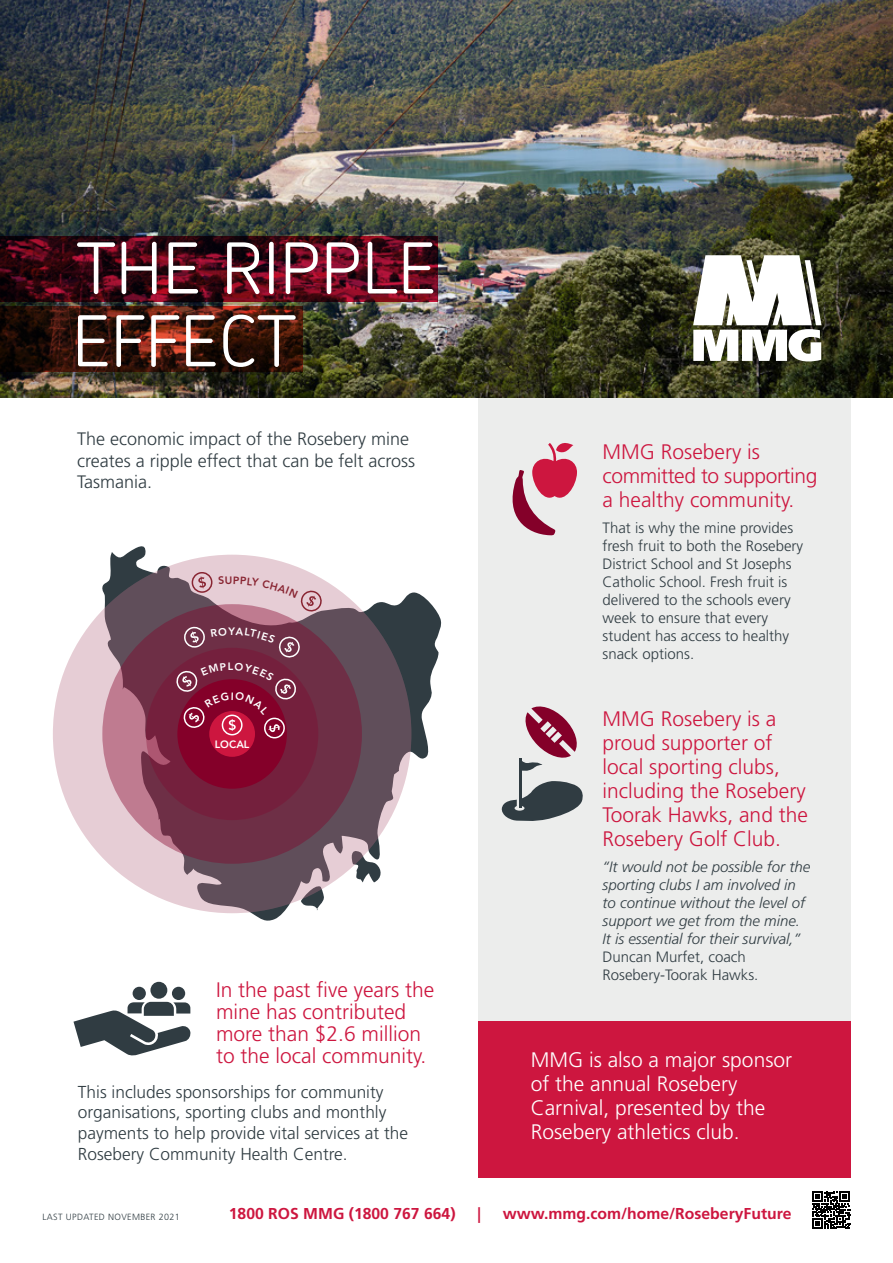
<style>
.page{position:relative;width:893px;height:1263px;background:#fff}
.page>*{position:absolute;margin:0;border:0;box-sizing:border-box;transform-origin:0 0}
.t1{font:300 70.05px/72.8px "Chevin Pro";color:#fff}
.t2{font:300 21px/24px "Frutiger LT Std";color:#cd163f}
.t3{font:300 21px/24px "Frutiger LT Std";color:#fff}
.t4{font:300 18px/21.6px "Frutiger LT Std";color:#303c42}
.t5{font:300 17.25px/20.7px "Frutiger LT Std";color:#303c42}
.t6{font:700 15.75px "Frutiger LT Std";color:#cd163f}
.t7{font:300 15px/18px "Frutiger LT Std";color:#303c42}
.t8{font:italic 300 15px/18px "Frutiger LT Std";color:#303c42}
.t9{font:800 10.5px "Avenir LT Std";color:#fff}
.t10{font:300 9px "Frutiger LT Std";letter-spacing:.04em;color:#303c42}
</style>
<div class="page">
<svg style="left:812px;top:1191px;width:38px;height:38px"></svg>
<div style="left:478px;top:398px;width:372px;height:780px;background:#ecedec"></div>
<div style="left:478px;top:1022px;width:372px;height:156px;background:#cd163f"></div>
<img style="left:0;top:0;width:893px;height:398px">
<svg style="left:0;top:236px;width:438px;height:66px;background:#4a0716"></svg>
<svg style="left:0;top:306px;width:303px;height:66px;background:#3a140a"></svg>
<svg style="left:693px;top:255px;width:128px;height:106px"></svg>
<svg style="left:102px;top:546px;width:340px;height:375px"></svg>
<svg style="left:301px;top:888px;width:23px;height:22px"></svg>
<svg style="left:350px;top:847px;width:32px;height:35px"></svg>
<svg style="left:53px;top:555px;width:358px;height:358px;background:#a08b95"></svg>
<svg style="left:102px;top:604px;width:260px;height:260px;background:#814157"></svg>
<div style="left:146px;top:648px;width:172px;height:172px;background:#74203d;border-radius:50%"></div>
<div style="left:177px;top:679px;width:110px;height:110px;background:#840029;border-radius:50%"></div>
<div style="left:209px;top:711px;width:46px;height:46px;background:#cd163f;border-radius:50%"></div>
<div style="left:150px;top:982px;width:17px;height:17px;background:#303c42;border-radius:50%"></div>
<div style="left:133px;top:987px;width:13px;height:13px;background:#303c42;border-radius:50%"></div>
<div style="left:172px;top:987px;width:13px;height:13px;background:#303c42;border-radius:50%"></div>
<svg style="left:73px;top:1002px;width:118px;height:54px"></svg>
<svg style="left:512px;top:443px;width:65px;height:92px"></svg>
<svg style="left:501px;top:781px;width:82px;height:40px"></svg>
<hr style="left:519px;top:758px;width:2px;height:49px;background:#303c42">
<svg style="left:521px;top:706px;width:56px;height:66px"></svg>
<svg style="left:175px;top:626px;width:127px;height:113px"></svg>
<svg style="left:192px;top:572px;width:132px;height:40px;background:#d5b5bf"></svg>
<h1 class="t1" style="left:72px;top:230px;width:366px">THE RIPPLE<br>EFFECT</h1>
<p class="t4" style="left:77px;top:428px;width:340px">The economic impact of the Rosebery mine creates a ripple effect that can be felt across<br>Tasmania.</p>
<p class="t2" style="left:603px;top:440px;width:216px">MMG Rosebery is committed to supporting a healthy community.</p>
<p class="t7" style="left:603px;top:519px;width:202px">That is why the mine provides fresh fruit to both the Rosebery<br>District School and St Josephs<br>Catholic School. Fresh fruit is delivered to the schools every week to ensure that every student has access to healthy snack options.</p>
<p class="t9" style="left:215px;top:738px;width:36px">LOCAL</p>
<p class="t2" style="left:216px;top:978px;width:220px;line-height:22.2px">In the past five years the mine has contributed more than $2.6 million to the local community.</p>
<p class="t5" style="left:78px;top:1081px;width:332px">This includes sponsorships for community organisations, sporting clubs and monthly payments to help provide vital services at the Rosebery Community Health Centre.</p>
<p class="t2" style="left:603px;top:707px;width:207px">MMG Rosebery is a proud supporter of local sporting clubs, including the Rosebery<br>Toorak Hawks, and the<br>Rosebery Golf Club.</p>
<p class="t8" style="left:603px;top:858px;width:209px">“It would not be possible for the sporting clubs I am involved in to continue without the level of support we get from the mine.<br>It is essential for their survival,”</p>
<p class="t7" style="left:603px;top:948px;width:157px">Duncan Murfet, coach<br>Rosebery-Toorak Hawks.</p>
<p class="t3" style="left:531px;top:1048px;width:263px">MMG is also a major sponsor of the annual Rosebery<br>Carnival, presented by the<br>Rosebery athletics club.</p>
<p class="t10" style="left:43px;top:1211px;width:139px">LAST UPDATED NOVEMBER 2021</p>
<p class="t6" style="left:229px;top:1204px;width:228px">1800 ROS MMG (1800 767 664)</p>
<p class="t6" style="left:477px;top:1204px;width:5px">|</p>
<p class="t6" style="left:503px;top:1204px;width:290px">www.mmg.com/home/RoseberyFuture</p>
</div>
